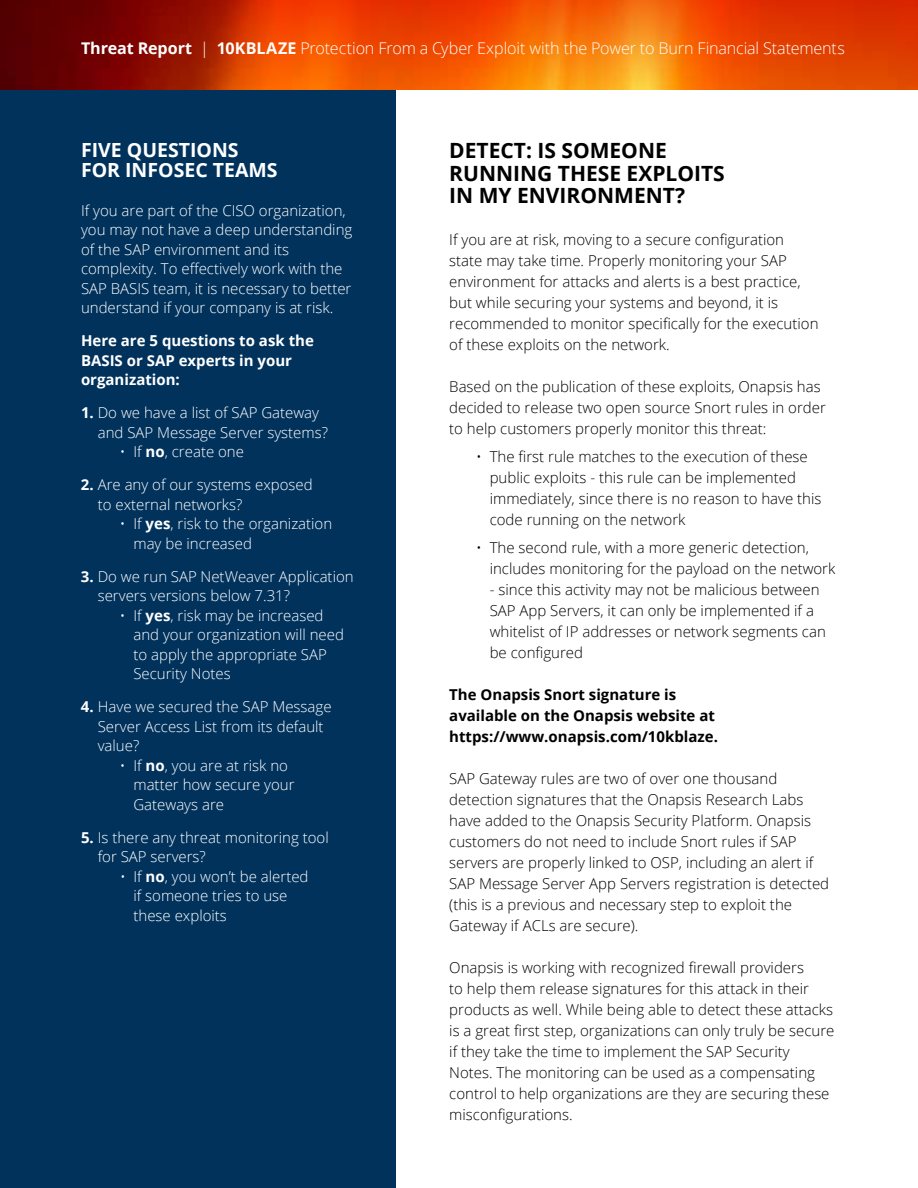
<style>
.page{position:relative;width:918px;height:1188px;background:#fff}
.page>*{position:absolute;margin:0;border:0;box-sizing:border-box;transform-origin:0 0}
.t1{font:700 21px/22.5px "Open Sans";color:#000}
.t2{font:700 19.5px/19.5px "Open Sans";color:#fff}
.t3{font:300 16.2px "Open Sans";letter-spacing:-.01em;color:#fff}
.t4{font:300 15px/21px "Open Sans";color:#000}
.t5{font:300 15px/19.5px "Open Sans";color:#fff}
.t6{font:700 15px/21px "Open Sans";color:#000}
.t7{font:700 15px/19.5px "Open Sans";color:#fff}
.s1{font-weight:700}
</style>
<div class="page">
<div style="left:0;top:0;width:395px;height:1188px;background:#00325c"></div>
<svg style="left:0;top:0;width:918px;height:90px;background:#d14203"></svg>
<p class="t3" style="left:81px;top:37px;width:765px"><span class="s1">Threat Report</span> | <span class="s1">10KBLAZE</span> Protection From a Cyber Exploit with the Power to Burn Financial Statements</p>
<h2 class="t2" style="left:81px;top:140px;width:198px">FIVE QUESTIONS<br>FOR INFOSEC TEAMS</h2>
<p class="t5" style="left:81px;top:200px;width:273px">If you are part of the CISO organization, you may not have a deep understanding of the SAP environment and its complexity. To effectively work with the SAP BASIS team, it is necessary to better understand if your company is at risk.</p>
<p class="t7" style="left:81px;top:331px;width:234px">Here are 5 questions to ask the<br>BASIS or SAP experts in your organization:</p>
<p class="t5" style="left:98px;top:403px;width:232px;text-indent:-17px"><span class="s1">1.</span> Do we have a list of SAP Gateway and SAP Message Server systems?</p>
<p class="t5" style="left:120px;top:442px;width:126px">• If <span class="s1">no</span>, create one</p>
<p class="t5" style="left:98px;top:475px;width:216px;text-indent:-17px"><span class="s1">2.</span> Are any of our systems exposed to external networks?</p>
<p class="t5" style="left:133px;top:514px;width:200px;text-indent:-13px">• If <span class="s1">yes</span>, risk to the organization may be increased</p>
<p class="t5" style="left:98px;top:566px;width:257px;text-indent:-17px"><span class="s1">3.</span> Do we run SAP NetWeaver Application servers versions below 7.31?</p>
<p class="t5" style="left:133px;top:605px;width:212px;text-indent:-13px">• If <span class="s1">yes</span>, risk may be increased and your organization will need to apply the appropriate SAP<br>Security Notes</p>
<p class="t5" style="left:98px;top:697px;width:235px;text-indent:-17px"><span class="s1">4.</span> Have we secured the SAP Message<br>Server Access List from its default value?</p>
<p class="t5" style="left:133px;top:755px;width:163px;text-indent:-13px">• If <span class="s1">no</span>, you are at risk no matter how secure your<br>Gateways are</p>
<p class="t5" style="left:98px;top:827px;width:233px;text-indent:-17px"><span class="s1">5.</span> Is there any threat monitoring tool for SAP servers?</p>
<p class="t5" style="left:133px;top:866px;width:177px;text-indent:-13px">• If <span class="s1">no</span>, you won’t be alerted if someone tries to use these exploits</p>
<h1 class="t1" style="left:449px;top:139px;width:277px">DETECT: IS SOMEONE<br>RUNNING THESE EXPLOITS<br>IN MY ENVIRONMENT?</h1>
<p class="t4" style="left:449px;top:229px;width:371px">If you are at risk, moving to a secure configuration state may take time. Properly monitoring your SAP environment for attacks and alerts is a best practice, but while securing your systems and beyond, it is recommended to monitor specifically for the execution of these exploits on the network.</p>
<p class="t4" style="left:449px;top:376px;width:378px">Based on the publication of these exploits, Onapsis has decided to release two open source Snort rules in order to help customers properly monitor this threat:</p>
<p class="t4" style="left:490px;top:446px;width:333px;text-indent:-13px">• The first rule matches to the execution of these public exploits - this rule can be implemented immediately, since there is no reason to have this code running on the network</p>
<p class="t4" style="left:490px;top:536px;width:347px;text-indent:-13px">• The second rule, with a more generic detection, includes monitoring for the payload on the network</p>
<p class="t4" style="left:490px;top:578px;width:338px">- since this activity may not be malicious between SAP App Servers, it can only be implemented if a whitelist of IP addresses or network segments can be configured</p>
<p class="t6" style="left:449px;top:683px;width:270px">The Onapsis Snort signature is available on the Onapsis website at https://www.onapsis.com/10kblaze.</p>
<p class="t4" style="left:449px;top:767px;width:381px">SAP Gateway rules are two of over one thousand detection signatures that the Onapsis Research Labs have added to the Onapsis Security Platform. Onapsis customers do not need to include Snort rules if SAP servers are properly linked to OSP, including an alert if SAP Message Server App Servers registration is detected (this is a previous and necessary step to exploit the Gateway if ACLs are secure).</p>
<p class="t4" style="left:449px;top:956px;width:387px">Onapsis is working with recognized firewall providers<br>to help them release signatures for this attack in their products as well. While being able to detect these attacks is a great first step, organizations can only truly be secure if they take the time to implement the SAP Security Notes. The monitoring can be used as a compensating control to help organizations are they are securing these misconfigurations.</p>
</div>
